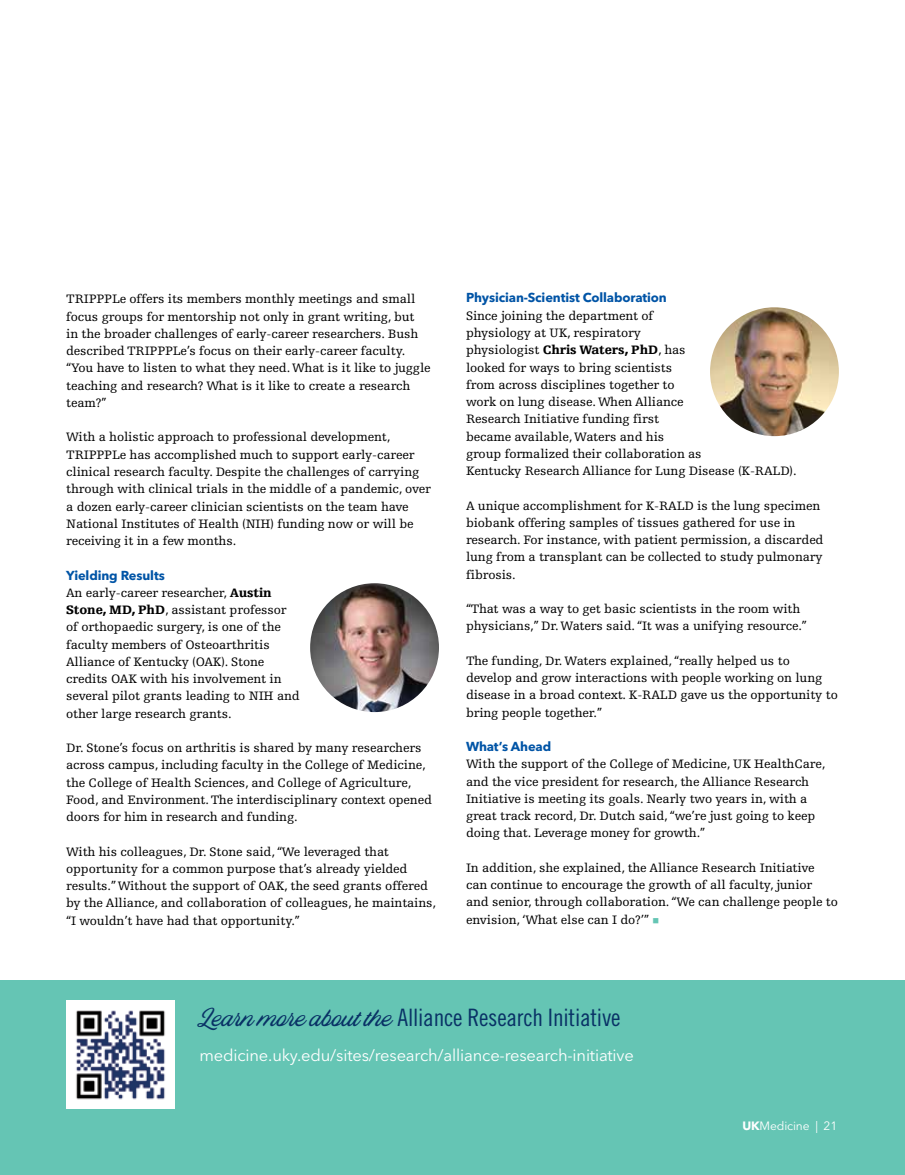
<style>
.page{position:relative;width:905px;height:1175px;background:#fff}
.page>*{position:absolute;margin:0;border:0;box-sizing:border-box;transform-origin:0 0}
.t1{font:24px "Trade Gothic Cond Eighteen";letter-spacing:-.01em;color:#093266}
.t2{font:16.5px "Avenir Next LT Pro";letter-spacing:-.01em;color:#fff}
.t3{font:12.9px/17.2px "Egyptienne FLT Std";letter-spacing:-.01em;color:#000}
.t4{font:700 12.9px "Avenir Next LT Pro";letter-spacing:-.01em;color:#0054a6}
.t5{font:12px "Avenir Next LT Pro";letter-spacing:-.01em;color:#fff}
.s1{font-weight:900}
.s2{color:#65c5b4}
.s3{font-family:"Blackbike Clean"}
.s4{font-weight:700}
</style>
<div class="page">
<img style="left:710px;top:307px;width:128px;height:129px;border-radius:64px">
<img style="left:310px;top:583px;width:129px;height:129px;border-radius:64px">
<div style="left:0;top:980px;width:904px;height:194px;background:#65c5b4"></div>
<img style="left:66px;top:1000px;width:108px;height:108px">
<p class="t3" style="left:66px;top:291px;width:366px">TRIPPPLe offers its members monthly meetings and small focus groups for mentorship not only in grant writing, but<br>in the broader challenges of early-career researchers. Bush described TRIPPPLe’s focus on their early-career faculty. “You have to listen to what they need. What is it like to juggle teaching and research? What is it like to create a research team?”</p>
<p class="t3" style="left:66px;top:429px;width:366px">With a holistic approach to professional development, TRIPPPLe has accomplished much to support early-career clinical research faculty. Despite the challenges of carrying through with clinical trials in the middle of a pandemic, over a dozen early-career clinician scientists on the team have National Institutes of Health (NIH) funding now or will be receiving it in a few months.</p>
<p class="t4" style="left:66px;top:567px;width:100px">Yielding Results</p>
<p class="t3" style="left:66px;top:584px;width:235px">An early-career researcher, <span class="s1">Austin Stone, MD, PhD</span>, assistant professor of orthopaedic surgery, is one of the faculty members of Osteoarthritis Alliance of Kentucky (OAK). Stone credits OAK with his involvement in several pilot grants leading to NIH and other large research grants.</p>
<p class="t3" style="left:66px;top:739px;width:367px">Dr. Stone’s focus on arthritis is shared by many researchers across campus, including faculty in the College of Medicine, the College of Health Sciences, and College of Agriculture, Food, and Environment. The interdisciplinary context opened doors for him in research and funding.</p>
<p class="t3" style="left:66px;top:843px;width:371px">With his colleagues, Dr. Stone said, “We leveraged that opportunity for a common purpose that’s already yielded results.” Without the support of OAK, the seed grants offered by the Alliance, and collaboration of colleagues, he maintains, “I wouldn’t have had that opportunity.”</p>
<p class="t4" style="left:466px;top:290px;width:202px">Physician-Scientist Collaboration</p>
<p class="t3" style="left:466px;top:307px;width:332px">Since joining the department of<br>physiology at UK, respiratory<br>physiologist <span class="s1">Chris Waters, PhD</span>, has<br>looked for ways to bring scientists<br>from across disciplines together to<br>work on lung disease. When Alliance<br>Research Initiative funding first<br>became available, Waters and his<br>group formalized their collaboration as<br>Kentucky Research Alliance for Lung Disease (K-RALD).</p>
<p class="t3" style="left:466px;top:497px;width:359px">A unique accomplishment for K-RALD is the lung specimen biobank offering samples of tissues gathered for use in research. For instance, with patient permission, a discarded lung from a transplant can be collected to study pulmonary fibrosis.</p>
<p class="t3" style="left:466px;top:600px;width:342px">“That was a way to get basic scientists in the room with physicians,” Dr. Waters said. “It was a unifying resource.”</p>
<p class="t3" style="left:466px;top:652px;width:373px">The funding, Dr. Waters explained, “really helped us to develop and grow interactions with people working on lung disease in a broad context. K-RALD gave us the opportunity to bring people together.”</p>
<p class="t4" style="left:466px;top:738px;width:87px">What’s Ahead</p>
<p class="t3" style="left:466px;top:755px;width:361px">With the support of the College of Medicine, UK HealthCare, and the vice president for research, the Alliance Research Initiative is meeting its goals. Nearly two years in, with a great track record, Dr. Dutch said, “we’re just going to keep doing that. Leverage money for growth.”</p>
<p class="t3" style="left:466px;top:859px;width:373px">In addition, she explained, the Alliance Research Initiative can continue to encourage the growth of all faculty, junior and senior, through collaboration. “We can challenge people to envision, ‘What else can I do?’” <span class="s2">■</span></p>
<h1 class="t1" style="left:199px;top:1003px;width:422px"><span class="s3">Learn more about the</span> Alliance Research Initiative</h1>
<p class="t2" style="left:199px;top:1045px;width:436px">medicine.uky.edu/sites/research/alliance-research-initiative</p>
<p class="t5" style="left:742px;top:1118px;width:97px"><span class="s4">UK</span>Medicine | 21</p>
</div>
